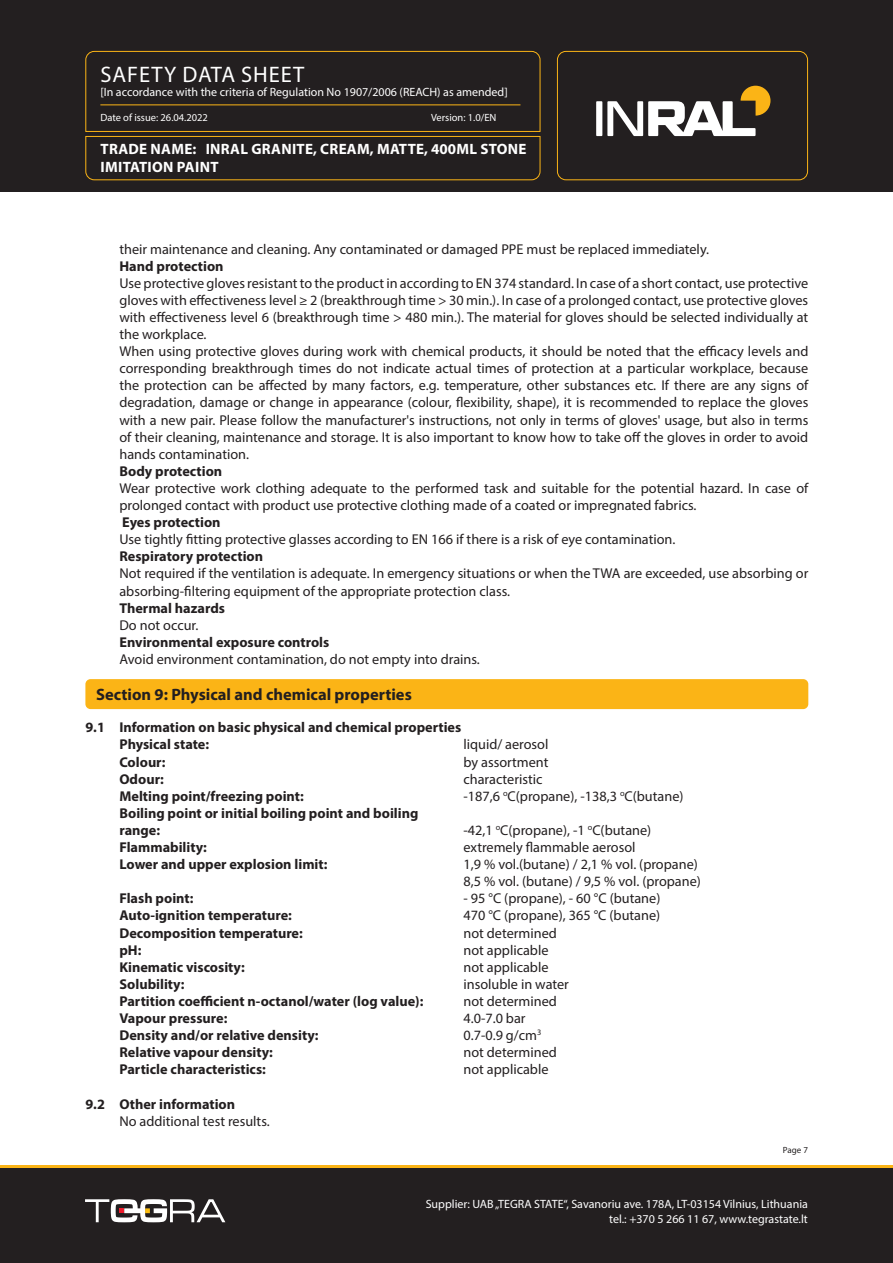
<style>
.page{position:relative;width:893px;height:1263px;background:#fff}
.page>*{position:absolute;margin:0;border:0;box-sizing:border-box;transform-origin:0 0}
.t1{font:22.5px "Myriad Pro";letter-spacing:.04em;color:#fff}
.Skyrius_baltas{font:700 16.5px "Myriad Pro";color:#231f20}
.t2{font:700 15px/18px "Myriad Pro";letter-spacing:.02em;color:#fff}
.Tekstas_paprastas_Bold{font:14.25px/17.1px "Myriad Pro";color:#231f20;text-align:justify}
.Tekstas_paprastas_Bold-2{font:700 14.25px/17.1px "Myriad Pro";color:#231f20}
.t3{font:12px/14.4px "Myriad Pro";color:#fff;text-align:right}
.t4{font:10.5px "Myriad Pro";color:#fff}
.t5{font:9px "Myriad Pro";color:#231f20}
</style>
<div class="page">
<div style="left:0;top:1165px;width:893px;height:98px;background:#231f20"></div>
<div style="left:0;top:0;width:893px;height:191px;background:#231f20"></div>
<svg style="left:85px;top:51px;width:456px;height:130px"></svg>
<div style="left:557px;top:51px;width:251px;height:129px;border:1px solid #fbb416;border-radius:9px"></div>
<hr style="left:100px;top:104px;width:420px;height:1px;background:#fbb416">
<svg style="left:85px;top:1199px;width:140px;height:23px"></svg>
<div style="left:596px;top:101px;width:6px;height:35px;background:#fff"></div>
<svg style="left:607px;top:86px;width:163px;height:50px"></svg>
<hr style="left:0;top:1165px;width:893px;height:2px;background:#fbb416">
<div style="left:85px;top:679px;width:723px;height:30px;background:#fbb416;border-radius:5px"></div>
<h1 class="t1" style="left:101px;top:60px;width:205px">SAFETY DATA SHEET</h1>
<p class="t3" style="left:100px;top:85px;width:409px">[In accordance with the criteria of Regulation No 1907/2006 (REACH) as amended]</p>
<p class="t4" style="left:100px;top:111px;width:109px">Date of issue: 26.04.2022</p>
<p class="t4" style="left:431px;top:111px;width:67px">Version: 1.0/EN</p>
<p class="t2" style="left:101px;top:139px;width:427px">TRADE NAME: INRAL GRANITE, CREAM, MATTE, 400ML STONE<br>IMITATION PAINT</p>
<p class="Tekstas_paprastas_Bold" style="left:119px;top:240px;width:591px">their maintenance and cleaning. Any contaminated or damaged PPE must be replaced immediately.</p>
<p class="Tekstas_paprastas_Bold-2" style="left:119px;top:257px;width:106px">Hand protection</p>
<p class="Tekstas_paprastas_Bold" style="left:119px;top:274px;width:690px">Use protective gloves resistant to the product in according to EN 374 standard. In case of a short contact, use protective gloves with effectiveness level ≥ 2 (breakthrough time &gt; 30 min.). In case of a prolonged contact, use protective gloves with effectiveness level 6 (breakthrough time &gt; 480 min.). The material for gloves should be selected individually at the workplace.</p>
<p class="Tekstas_paprastas_Bold" style="left:119px;top:343px;width:690px">When using protective gloves during work with chemical products, it should be noted that the efficacy levels and corresponding breakthrough times do not indicate actual times of protection at a particular workplace, because the protection can be affected by many factors, e.g. temperature, other substances etc. If there are any signs of degradation, damage or change in appearance (colour, flexibility, shape), it is recommended to replace the gloves with a new pair. Please follow the manufacturer's instructions, not only in terms of gloves' usage, but also in terms of their cleaning, maintenance and storage. It is also important to know how to take off the gloves in order to avoid hands contamination.</p>
<p class="Tekstas_paprastas_Bold-2" style="left:119px;top:462px;width:104px">Body protection</p>
<p class="Tekstas_paprastas_Bold" style="left:119px;top:479px;width:690px">Wear protective work clothing adequate to the performed task and suitable for the potential hazard. In case of prolonged contact with product use protective clothing made of a coated or impregnated fabrics.</p>
<p class="Tekstas_paprastas_Bold-2" style="left:122px;top:513px;width:100px">Eyes protection</p>
<p class="Tekstas_paprastas_Bold" style="left:119px;top:531px;width:557px">Use tightly fitting protective glasses according to EN 166 if there is a risk of eye contamination.</p>
<p class="Tekstas_paprastas_Bold-2" style="left:119px;top:547px;width:145px">Respiratory protection</p>
<p class="Tekstas_paprastas_Bold" style="left:119px;top:565px;width:690px">Not required if the ventilation is adequate. In emergency situations or when the TWA are exceeded, use absorbing or absorbing-filtering equipment of the appropriate protection class.</p>
<p class="Tekstas_paprastas_Bold-2" style="left:119px;top:599px;width:107px">Thermal hazards</p>
<p class="Tekstas_paprastas_Bold" style="left:119px;top:616px;width:81px">Do not occur.</p>
<p class="Tekstas_paprastas_Bold-2" style="left:119px;top:633px;width:211px">Environmental exposure controls</p>
<p class="Tekstas_paprastas_Bold" style="left:119px;top:650px;width:362px">Avoid environment contamination, do not empty into drains.</p>
<p class="Skyrius_baltas" style="left:96px;top:684px;width:317px">Section 9: Physical and chemical properties</p>
<p class="Tekstas_paprastas_Bold-2" style="left:85px;top:718px;width:377px">9.1 Information on basic physical and chemical properties</p>
<p class="Tekstas_paprastas_Bold-2" style="left:119px;top:736px;width:91px">Physical state:</p>
<p class="Tekstas_paprastas_Bold" style="left:463px;top:736px;width:87px">liquid/ aerosol</p>
<p class="Tekstas_paprastas_Bold-2" style="left:119px;top:753px;width:47px">Colour:</p>
<p class="Tekstas_paprastas_Bold" style="left:463px;top:753px;width:87px">by assortment</p>
<p class="Tekstas_paprastas_Bold-2" style="left:119px;top:770px;width:46px">Odour:</p>
<p class="Tekstas_paprastas_Bold" style="left:463px;top:770px;width:81px">characteristic</p>
<p class="Tekstas_paprastas_Bold-2" style="left:119px;top:787px;width:186px">Melting point/freezing point:</p>
<p class="Tekstas_paprastas_Bold" style="left:463px;top:787px;width:222px">-187,6 <sup>o</sup>C(propane), -138,3 <sup>o</sup>C(butane)</p>
<p class="Tekstas_paprastas_Bold-2" style="left:119px;top:804px;width:300px">Boiling point or initial boiling point and boiling range:</p>
<p class="Tekstas_paprastas_Bold" style="left:463px;top:821px;width:189px">-42,1 <sup>o</sup>C(propane), -1 <sup>o</sup>C(butane)</p>
<p class="Tekstas_paprastas_Bold-2" style="left:119px;top:838px;width:89px">Flammability:</p>
<p class="Tekstas_paprastas_Bold" style="left:463px;top:838px;width:174px">extremely flammable aerosol</p>
<p class="Tekstas_paprastas_Bold-2" style="left:119px;top:855px;width:209px">Lower and upper explosion limit:</p>
<p class="Tekstas_paprastas_Bold" style="left:463px;top:856px;width:236px">1,9 % vol.(butane) / 2,1 % vol. (propane)</p>
<p class="Tekstas_paprastas_Bold" style="left:463px;top:873px;width:239px">8,5 % vol. (butane) / 9,5 % vol. (propane)</p>
<p class="Tekstas_paprastas_Bold-2" style="left:119px;top:889px;width:76px">Flash point:</p>
<p class="Tekstas_paprastas_Bold" style="left:463px;top:890px;width:198px">- 95 °C (propane), - 60 °C (butane)</p>
<p class="Tekstas_paprastas_Bold-2" style="left:119px;top:907px;width:174px">Auto-ignition temperature:</p>
<p class="Tekstas_paprastas_Bold" style="left:463px;top:907px;width:198px">470 °C (propane), 365 °C (butane)</p>
<p class="Tekstas_paprastas_Bold-2" style="left:119px;top:924px;width:185px">Decomposition temperature:</p>
<p class="Tekstas_paprastas_Bold" style="left:463px;top:924px;width:95px">not determined</p>
<p class="Tekstas_paprastas_Bold-2" style="left:119px;top:941px;width:24px">pH:</p>
<p class="Tekstas_paprastas_Bold" style="left:463px;top:941px;width:87px">not applicable</p>
<p class="Tekstas_paprastas_Bold-2" style="left:119px;top:958px;width:127px">Kinematic viscosity:</p>
<p class="Tekstas_paprastas_Bold" style="left:463px;top:958px;width:87px">not applicable</p>
<p class="Tekstas_paprastas_Bold-2" style="left:119px;top:975px;width:67px">Solubility:</p>
<p class="Tekstas_paprastas_Bold" style="left:463px;top:975px;width:107px">insoluble in water</p>
<p class="Tekstas_paprastas_Bold-2" style="left:119px;top:992px;width:306px">Partition coefficient n-octanol/water (log value):</p>
<p class="Tekstas_paprastas_Bold" style="left:463px;top:992px;width:95px">not determined</p>
<p class="Tekstas_paprastas_Bold-2" style="left:119px;top:1009px;width:109px">Vapour pressure:</p>
<p class="Tekstas_paprastas_Bold" style="left:463px;top:1009px;width:64px">4.0-7.0 bar</p>
<p class="Tekstas_paprastas_Bold-2" style="left:119px;top:1026px;width:201px">Density and/or relative density:</p>
<p class="Tekstas_paprastas_Bold" style="left:463px;top:1027px;width:79px">0.7-0.9 g/cm<sup>3</sup></p>
<p class="Tekstas_paprastas_Bold-2" style="left:119px;top:1043px;width:155px">Relative vapour density:</p>
<p class="Tekstas_paprastas_Bold" style="left:463px;top:1044px;width:95px">not determined</p>
<p class="Tekstas_paprastas_Bold-2" style="left:119px;top:1060px;width:148px">Particle characteristics:</p>
<p class="Tekstas_paprastas_Bold" style="left:463px;top:1061px;width:87px">not applicable</p>
<p class="Tekstas_paprastas_Bold-2" style="left:85px;top:1095px;width:151px">9.2 Other information</p>
<p class="Tekstas_paprastas_Bold" style="left:119px;top:1112px;width:152px">No additional test results.</p>
<p class="t5" style="left:783px;top:1144px;width:26px">Page 7</p>
<p class="t3" style="left:426px;top:1197px;width:384px">Supplier: UAB „TEGRA STATE“, Savanoriu ave. 178A, LT-03154 Vilnius, Lithuania tel.: +370 5 266 11 67, www.tegrastate.lt</p>
</div>
